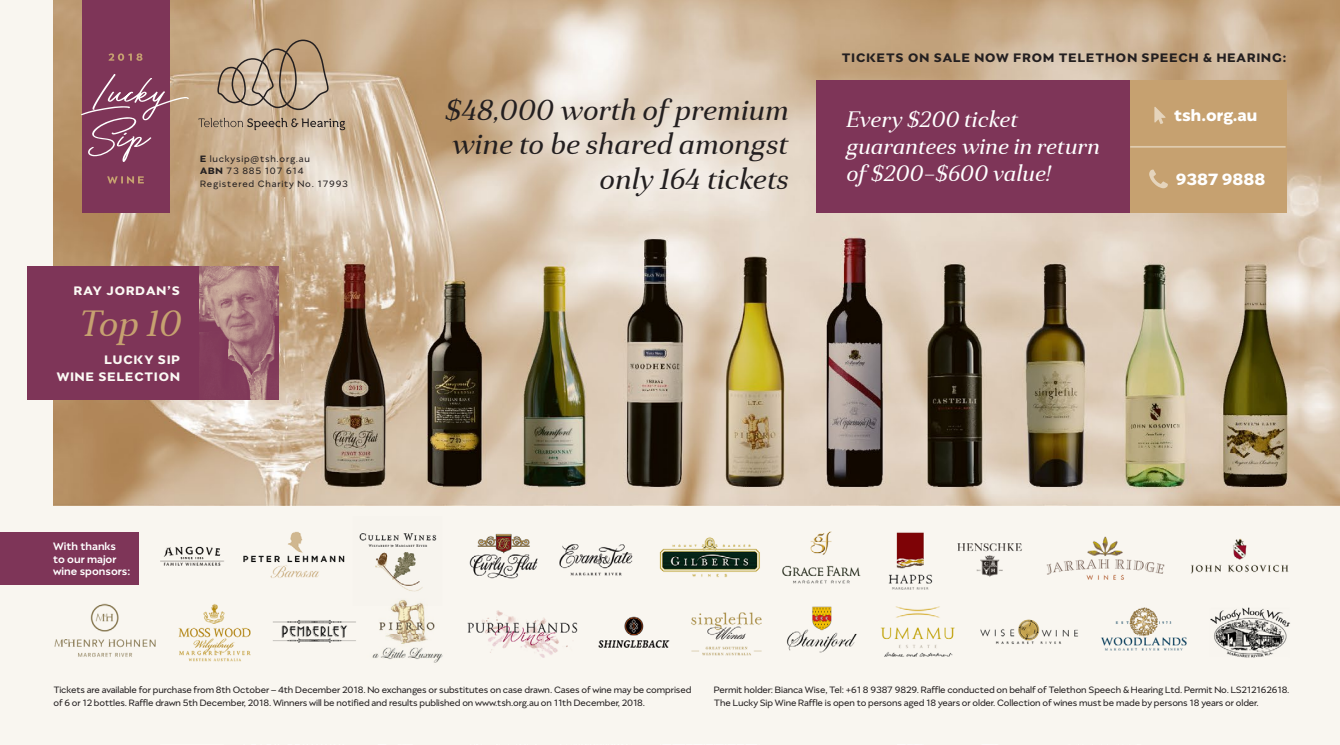
<style>
.page{position:relative;width:1340px;height:745px;background:#fff}
.page>*{position:absolute;margin:0;border:0;box-sizing:border-box;transform-origin:0 0}
.t1{font:italic 36.4px "Anglecia Pro Text";color:#c6a170}
.t2{font:italic 28.88px/34.6px "Anglecia Pro Text";letter-spacing:-.01em;color:#231f20;text-align:right}
.t3{font:italic 22.22px/26.8px "Anglecia Pro Text";letter-spacing:-.01em;color:#fff}
.t4{font:600 18.55px "Migrena Grotesque";color:#fff}
.t5{font:600 14px "Migrena Grotesque";letter-spacing:.075em;color:#231f20}
.t6{font:600 14px/16.8px "Migrena Grotesque";letter-spacing:.075em;color:#fbf9f4;text-align:right}
.t7{font:500 12.25px/12.2px "Migrena Grotesque";color:#fff}
.t8{font:10.5px/12.2px "Migrena Grotesque";letter-spacing:-.01em;color:#231f20}
.t9{font:10.5px/12.6px "Migrena Grotesque";letter-spacing:.075em;color:#231f20}
.s1{font-weight:600}
</style>
<div class="page">
<img style="left:0;top:0;width:1339px;height:744px">
<img style="left:53px;top:0;width:1286px;height:505px">
<div style="left:27px;top:266px;width:251px;height:133px;background:#7e3558"></div>
<div style="left:82px;top:0;width:87px;height:213px;background:#7e3558"></div>
<svg style="left:80px;top:74px;width:109px;height:88px"></svg>
<svg style="left:108px;top:53px;width:34px;height:8px"></svg>
<svg style="left:107px;top:176px;width:37px;height:7px"></svg>
<svg style="left:198px;top:118px;width:147px;height:12px;background:#ac9881"></svg>
<svg style="left:217px;top:40px;width:111px;height:70px;background:#bba48b"></svg>
<div style="left:816px;top:80px;width:314px;height:133px;background:#7e3558"></div>
<div style="left:1130px;top:80px;width:156px;height:67px;background:#c6a170"></div>
<div style="left:1130px;top:147px;width:156px;height:66px;background:#c6a170"></div>
<hr style="left:1130px;top:146px;width:155px;height:2px;background:#dfcbae">
<svg style="left:1154px;top:107px;width:11px;height:17px"></svg>
<svg style="left:1149px;top:169px;width:18px;height:19px"></svg>
<div style="left:0;top:532px;width:138px;height:53px;background:#7e3558"></div>
<img style="left:200px;top:266px;width:78px;height:133px">
<p class="t9" style="left:200px;top:152px;width:149px"><span class="s1">E</span> luckysip@tsh.org.au<br><span class="s1">ABN</span> 73 885 107 614<br>Registered Charity No. 17993</p>
<h3 class="t6" style="left:74px;top:282px;width:108px">RAY JORDAN’S</h3>
<h1 class="t1" style="left:77px;top:300px;width:104px">Top 10</h1>
<h3 class="t6" style="left:57px;top:351px;width:125px">LUCKY SIP<br>WINE SELECTION</h3>
<p class="t7" style="left:53px;top:540px;width:79px">With thanks to our major wine sponsors:</p>
<h2 class="t2" style="left:444px;top:92px;width:345px">$48,000 worth of premium wine to be shared amongst only 164 tickets</h2>
<h3 class="t5" style="left:841px;top:50px;width:446px">TICKETS ON SALE NOW FROM TELETHON SPEECH &amp; HEARING:</h3>
<h3 class="t3" style="left:845px;top:106px;width:255px">Every $200 ticket guarantees wine in return of $200–$600 value!</h3>
<h3 class="t4" style="left:1173px;top:104px;width:85px">tsh.org.au</h3>
<h3 class="t4" style="left:1175px;top:168px;width:91px">9387 9888</h3>
<p class="t8" style="left:53px;top:683px;width:639px">Tickets are available for purchase from 8th October – 4th December 2018. No exchanges or substitutes on case drawn. Cases of wine may be comprised of 6 or 12 bottles. Raffle drawn 5th December, 2018. Winners will be notified and results published on www.tsh.org.au on 11th December, 2018.</p>
<p class="t8" style="left:714px;top:683px;width:577px">Permit holder: Bianca Wise, Tel: +61 8 9387 9829. Raffle conducted on behalf of Telethon Speech &amp; Hearing Ltd. Permit No. LS212162618.<br>The Lucky Sip Wine Raffle is open to persons aged 18 years or older. Collection of wines must be made by persons 18 years or older.</p>
</div>
